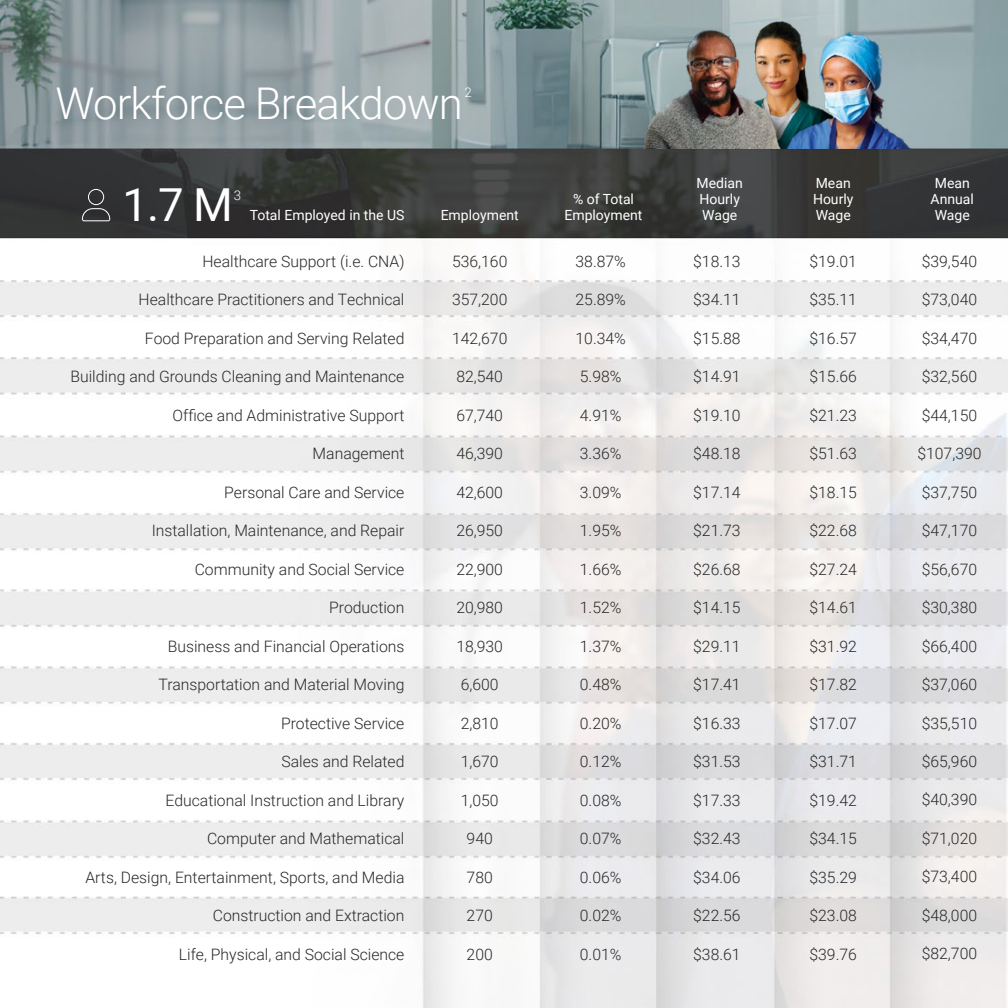
<style>
.page{position:relative;width:1008px;height:1008px;background:#fff}
.page>*{position:absolute;margin:0;border:0;box-sizing:border-box;transform-origin:0 0}
.t1{font:45.5px "Roboto";color:#fff}
.t2{font:300 43.75px "Roboto";letter-spacing:-.02em;color:#fff}
.t3{font:300 15.75px "Roboto";color:#292829}
.t4{font:14px/15.8px "Roboto";color:#fff}
.t5{font:300 13.3px "Roboto";color:#fff}
</style>
<div class="page">
<img style="left:0;top:0;width:1008px;height:1008px">
<svg style="left:82px;top:189px;width:28px;height:32px"></svg>
<img style="left:643px;top:21px;width:268px;height:127px">
<h2 class="t2" style="left:55px;top:72px;width:409px">Workforce Breakdown</h2>
<p class="t5" style="left:465px;top:83px;width:9px">2</p>
<h1 class="t1" style="left:123px;top:173px;width:112px">1.7 M</h1>
<p class="t5" style="left:234px;top:186px;width:9px">3</p>
<p class="t4" style="left:250px;top:206px;width:156px">Total Employed in the US</p>
<p class="t4" style="left:441px;top:206px;width:80px">Employment</p>
<p class="t3" style="left:202px;top:250px;width:204px">Healthcare Support (i.e. CNA)</p>
<p class="t3" style="left:139px;top:289px;width:267px">Healthcare Practitioners and Technical</p>
<p class="t3" style="left:145px;top:327px;width:261px">Food Preparation and Serving Related</p>
<p class="t3" style="left:70px;top:366px;width:335px">Building and Grounds Cleaning and Maintenance</p>
<p class="t3" style="left:173px;top:404px;width:233px">Office and Administrative Support</p>
<p class="t3" style="left:313px;top:443px;width:93px">Management</p>
<p class="t3" style="left:224px;top:481px;width:182px">Personal Care and Service</p>
<p class="t3" style="left:152px;top:520px;width:254px">Installation, Maintenance, and Repair</p>
<p class="t3" style="left:195px;top:558px;width:211px">Community and Social Service</p>
<p class="t3" style="left:329px;top:597px;width:77px">Production</p>
<p class="t3" style="left:168px;top:635px;width:238px">Business and Financial Operations</p>
<p class="t3" style="left:159px;top:674px;width:247px">Transportation and Material Moving</p>
<p class="t3" style="left:281px;top:712px;width:125px">Protective Service</p>
<p class="t3" style="left:282px;top:751px;width:124px">Sales and Related</p>
<p class="t3" style="left:165px;top:789px;width:241px">Educational Instruction and Library</p>
<p class="t3" style="left:207px;top:828px;width:199px">Computer and Mathematical</p>
<p class="t3" style="left:85px;top:866px;width:320px">Arts, Design, Entertainment, Sports, and Media</p>
<p class="t3" style="left:213px;top:905px;width:193px">Construction and Extraction</p>
<p class="t3" style="left:179px;top:943px;width:227px">Life, Physical, and Social Science</p>
<p class="t3" style="left:452px;top:250px;width:57px">536,160</p>
<p class="t3" style="left:452px;top:289px;width:57px">357,200</p>
<p class="t3" style="left:452px;top:327px;width:57px">142,670</p>
<p class="t3" style="left:456px;top:366px;width:48px">82,540</p>
<p class="t3" style="left:456px;top:404px;width:48px">67,740</p>
<p class="t3" style="left:456px;top:443px;width:48px">46,390</p>
<p class="t3" style="left:456px;top:481px;width:48px">42,600</p>
<p class="t3" style="left:456px;top:520px;width:48px">26,950</p>
<p class="t3" style="left:456px;top:558px;width:48px">22,900</p>
<p class="t3" style="left:456px;top:597px;width:48px">20,980</p>
<p class="t3" style="left:456px;top:635px;width:48px">18,930</p>
<p class="t3" style="left:461px;top:674px;width:39px">6,600</p>
<p class="t3" style="left:461px;top:712px;width:39px">2,810</p>
<p class="t3" style="left:461px;top:751px;width:39px">1,670</p>
<p class="t3" style="left:461px;top:789px;width:39px">1,050</p>
<p class="t3" style="left:467px;top:828px;width:28px">940</p>
<p class="t3" style="left:467px;top:866px;width:28px">780</p>
<p class="t3" style="left:467px;top:905px;width:28px">270</p>
<p class="t3" style="left:467px;top:943px;width:28px">200</p>
<p class="t4" style="left:564px;top:191px;width:80px;text-align:center">% of Total<br>Employment</p>
<p class="t3" style="left:576px;top:250px;width:52px">38.87%</p>
<p class="t3" style="left:576px;top:289px;width:52px">25.89%</p>
<p class="t3" style="left:576px;top:327px;width:52px">10.34%</p>
<p class="t3" style="left:580px;top:366px;width:43px">5.98%</p>
<p class="t3" style="left:580px;top:404px;width:43px">4.91%</p>
<p class="t3" style="left:580px;top:443px;width:43px">3.36%</p>
<p class="t3" style="left:580px;top:481px;width:43px">3.09%</p>
<p class="t3" style="left:580px;top:520px;width:43px">1.95%</p>
<p class="t3" style="left:580px;top:558px;width:43px">1.66%</p>
<p class="t3" style="left:580px;top:597px;width:43px">1.52%</p>
<p class="t3" style="left:580px;top:635px;width:43px">1.37%</p>
<p class="t3" style="left:580px;top:674px;width:43px">0.48%</p>
<p class="t3" style="left:580px;top:712px;width:43px">0.20%</p>
<p class="t3" style="left:580px;top:751px;width:43px">0.12%</p>
<p class="t3" style="left:580px;top:789px;width:43px">0.08%</p>
<p class="t3" style="left:580px;top:828px;width:43px">0.07%</p>
<p class="t3" style="left:580px;top:866px;width:43px">0.06%</p>
<p class="t3" style="left:580px;top:905px;width:43px">0.02%</p>
<p class="t3" style="left:580px;top:943px;width:43px">0.01%</p>
<p class="t4" style="left:697px;top:175px;width:48px">Median<br>Hourly<br>Wage</p>
<p class="t4" style="left:813px;top:175px;width:42px">Mean<br>Hourly<br>Wage</p>
<p class="t4" style="left:931px;top:175px;width:45px">Mean<br>Annual<br>Wage</p>
<p class="t3" style="left:693px;top:250px;width:49px">$18.13</p>
<p class="t3" style="left:693px;top:289px;width:49px">$34.11</p>
<p class="t3" style="left:693px;top:327px;width:49px">$15.88</p>
<p class="t3" style="left:693px;top:366px;width:49px">$14.91</p>
<p class="t3" style="left:693px;top:404px;width:49px">$19.10</p>
<p class="t3" style="left:693px;top:443px;width:49px">$48.18</p>
<p class="t3" style="left:693px;top:481px;width:49px">$17.14</p>
<p class="t3" style="left:693px;top:520px;width:49px">$21.73</p>
<p class="t3" style="left:693px;top:558px;width:49px">$26.68</p>
<p class="t3" style="left:693px;top:597px;width:49px">$14.15</p>
<p class="t3" style="left:693px;top:635px;width:49px">$29.11</p>
<p class="t3" style="left:693px;top:674px;width:49px">$17.41</p>
<p class="t3" style="left:693px;top:712px;width:49px">$16.33</p>
<p class="t3" style="left:693px;top:751px;width:49px">$31.53</p>
<p class="t3" style="left:693px;top:789px;width:49px">$17.33</p>
<p class="t3" style="left:693px;top:828px;width:49px">$32.43</p>
<p class="t3" style="left:693px;top:866px;width:49px">$34.06</p>
<p class="t3" style="left:693px;top:905px;width:49px">$22.56</p>
<p class="t3" style="left:693px;top:943px;width:49px">$38.61</p>
<p class="t3" style="left:810px;top:250px;width:49px">$19.01</p>
<p class="t3" style="left:810px;top:289px;width:49px">$35.11</p>
<p class="t3" style="left:810px;top:327px;width:49px">$16.57</p>
<p class="t3" style="left:810px;top:366px;width:49px">$15.66</p>
<p class="t3" style="left:810px;top:404px;width:49px">$21.23</p>
<p class="t3" style="left:810px;top:443px;width:49px">$51.63</p>
<p class="t3" style="left:810px;top:481px;width:49px">$18.15</p>
<p class="t3" style="left:810px;top:520px;width:49px">$22.68</p>
<p class="t3" style="left:810px;top:558px;width:49px">$27.24</p>
<p class="t3" style="left:810px;top:597px;width:49px">$14.61</p>
<p class="t3" style="left:810px;top:635px;width:49px">$31.92</p>
<p class="t3" style="left:810px;top:674px;width:49px">$17.82</p>
<p class="t3" style="left:810px;top:712px;width:49px">$17.07</p>
<p class="t3" style="left:810px;top:750px;width:49px">$31.71</p>
<p class="t3" style="left:810px;top:789px;width:49px">$19.42</p>
<p class="t3" style="left:810px;top:827px;width:49px">$34.15</p>
<p class="t3" style="left:810px;top:866px;width:49px">$35.29</p>
<p class="t3" style="left:810px;top:904px;width:49px">$23.08</p>
<p class="t3" style="left:810px;top:943px;width:49px">$39.76</p>
<p class="t3" style="left:922px;top:250px;width:57px">$39,540</p>
<p class="t3" style="left:922px;top:288px;width:57px">$73,040</p>
<p class="t3" style="left:922px;top:327px;width:57px">$34,470</p>
<p class="t3" style="left:922px;top:365px;width:57px">$32,560</p>
<p class="t3" style="left:922px;top:404px;width:57px">$44,150</p>
<p class="t3" style="left:917px;top:442px;width:66px">$107,390</p>
<p class="t3" style="left:922px;top:481px;width:57px">$37,750</p>
<p class="t3" style="left:922px;top:519px;width:57px">$47,170</p>
<p class="t3" style="left:922px;top:558px;width:57px">$56,670</p>
<p class="t3" style="left:922px;top:596px;width:57px">$30,380</p>
<p class="t3" style="left:922px;top:635px;width:57px">$66,400</p>
<p class="t3" style="left:922px;top:673px;width:57px">$37,060</p>
<p class="t3" style="left:922px;top:712px;width:57px">$35,510</p>
<p class="t3" style="left:922px;top:750px;width:57px">$65,960</p>
<p class="t3" style="left:922px;top:789px;width:57px">$40,390</p>
<p class="t3" style="left:922px;top:827px;width:57px">$71,020</p>
<p class="t3" style="left:922px;top:866px;width:57px">$73,400</p>
<p class="t3" style="left:922px;top:904px;width:57px">$48,000</p>
<p class="t3" style="left:922px;top:943px;width:57px">$82,700</p>
</div>
